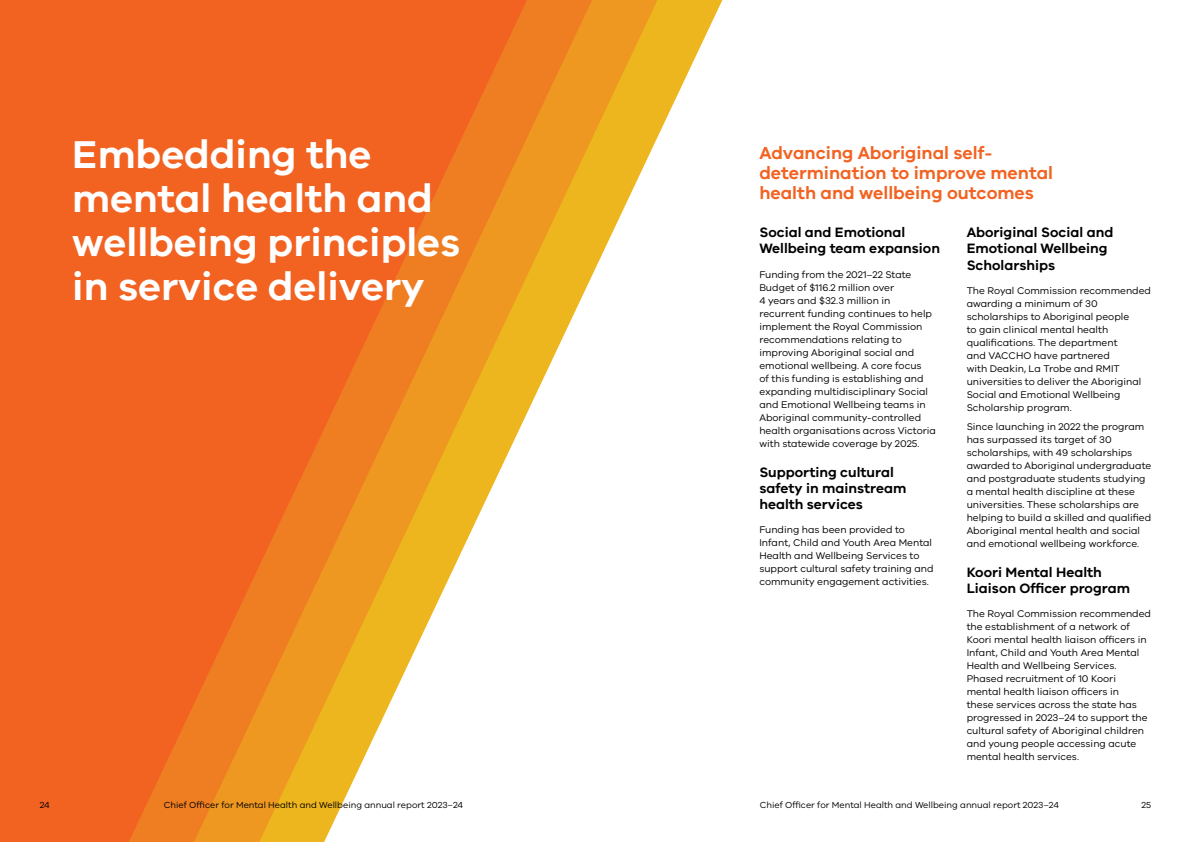
<style>
.page{position:relative;width:1191px;height:842px;background:#fff}
.page>*{position:absolute;margin:0;border:0;box-sizing:border-box;transform-origin:0 0}
.t1{font:600 40px/44px "VIC";color:#fff}
.t2{font:600 18px/20px "VIC";color:#f26322}
.t3{font:600 14px/16px "VIC";color:#000}
.t4{font:10px/13px "VIC";color:#000}
.t5{font:9px "VIC";color:#000}
</style>
<div class="page">
<svg style="left:657px;top:0;width:65px;height:138px"></svg>
<svg style="left:592px;top:0;width:65px;height:276px;fill:#eeb521"></svg>
<svg style="left:527px;top:0;width:65px;height:413px"></svg>
<svg style="left:0;top:0;width:527px;height:842px;background:#f28037"></svg>
<h1 class="t1" style="left:72px;top:131px;width:389px">Embedding the mental health and wellbeing principles in service delivery</h1>
<h2 class="t2" style="left:759px;top:142px;width:295px">Advancing Aboriginal self&shy;determination to improve mental health and wellbeing outcomes</h2>
<h3 class="t3" style="left:759px;top:224px;width:182px">Social and Emotional<br>Wellbeing team expansion</h3>
<p class="t4" style="left:759px;top:268px;width:178px">Funding from the 2021–22 State Budget of $116.2 million over<br>4 years and $32.3 million in recurrent funding continues to help implement the Royal Commission recommendations relating to improving Aboriginal social and emotional wellbeing. A core focus<br>of this funding is establishing and expanding multidisciplinary Social and Emotional Wellbeing teams in Aboriginal community-controlled health organisations across Victoria with statewide coverage by 2025.</p>
<h3 class="t3" style="left:759px;top:464px;width:149px">Supporting cultural safety in mainstream health services</h3>
<p class="t4" style="left:759px;top:523px;width:176px">Funding has been provided to Infant, Child and Youth Area Mental Health and Wellbeing Services to support cultural safety training and community engagement activities.</p>
<h3 class="t3" style="left:966px;top:224px;width:148px">Aboriginal Social and<br>Emotional Wellbeing<br>Scholarships</h3>
<p class="t4" style="left:966px;top:284px;width:186px">The Royal Commission recommended awarding a minimum of 30 scholarships to Aboriginal people<br>to gain clinical mental health qualifications. The department<br>and VACCHO have partnered<br>with Deakin, La Trobe and RMIT universities to deliver the Aboriginal<br>Social and Emotional Wellbeing<br>Scholarship program.</p>
<p class="t4" style="left:966px;top:419px;width:186px">Since launching in 2022 the program has surpassed its target of 30 scholarships, with 49 scholarships awarded to Aboriginal undergraduate and postgraduate students studying a mental health discipline at these universities. These scholarships are helping to build a skilled and qualified Aboriginal mental health and social and emotional wellbeing workforce.</p>
<h3 class="t3" style="left:966px;top:564px;width:165px">Koori Mental Health<br>Liaison Officer program</h3>
<p class="t4" style="left:966px;top:607px;width:186px">The Royal Commission recommended the establishment of a network of Koori mental health liaison officers in Infant, Child and Youth Area Mental Health and Wellbeing Services.<br>Phased recruitment of 10 Koori mental health liaison officers in<br>these services across the state has progressed in 2023–24 to support the cultural safety of Aboriginal children and young people accessing acute mental health services.</p>
<p class="t5" style="left:40px;top:800px;width:12px">24</p>
<p class="t5" style="left:164px;top:800px;width:301px">Chief Officer for Mental Health and Wellbeing annual report 2023–24</p>
<p class="t5" style="left:759px;top:800px;width:301px">Chief Officer for Mental Health and Wellbeing annual report 2023–24</p>
<p class="t5" style="left:1141px;top:800px;width:11px">25</p>
</div>
